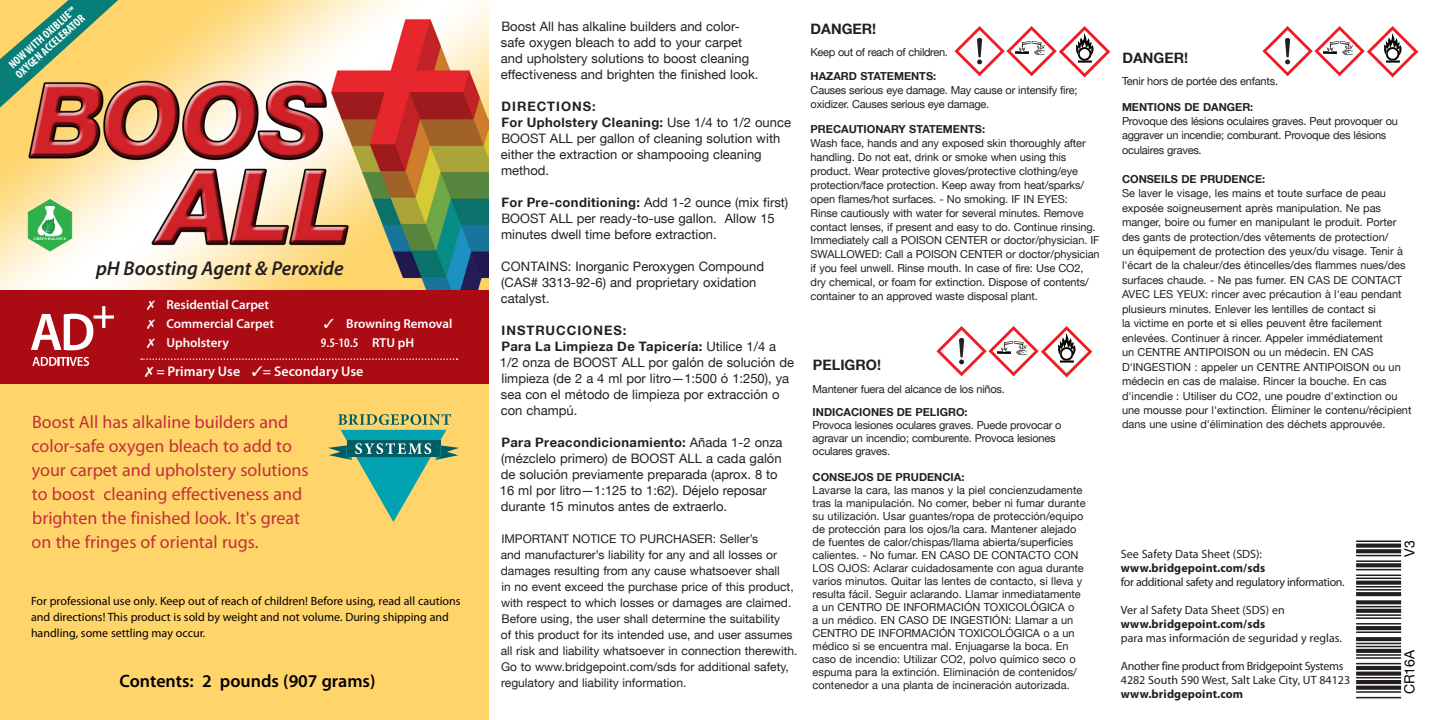
<style>
.page{position:relative;width:1440px;height:720px;background:#fff}
.page>*{position:absolute;margin:0;border:0;box-sizing:border-box;transform-origin:0 0}
.t1{font:60px "Free 3 of 9 Extended";letter-spacing:-.005em;color:#231f20}
.t2{font:italic 600 20px "Myriad Pro";color:#231f20}
.t3{font:18px/24px "Myriad Pro";color:#c03137}
.t4{font:600 18px "Myriad Pro";color:#000}
.t5{font:700 14.4px "Helvetica Neue LT";color:#231f20}
.t6{font:600 14px "Myriad Pro";color:#fff}
.t7{font:14px "Helvetica Neue LT";color:#000}
.t8{font:13px/16px "Helvetica Neue LT";color:#231f20}
.t9{font:600 13px "Myriad Pro";color:#fff}
.t10{font:700 13px "Helvetica Neue LT";letter-spacing:.075em;color:#231f20}
.t11{font:600 condensed 13px "Myriad Pro";color:#fff;scale:1.06 1}
.t12{font:12px/16px "Helvetica Neue LT";color:#231f20}
.t13{font:12px/16px "Myriad Pro";color:#000}
.t14{font:12px "Myriad Pro";letter-spacing:-.005em;color:#231f20}
.t15{font:12px "Myriad Pro";letter-spacing:-.03em;color:#231f20}
.t16{font:700 12px "Myriad Pro";letter-spacing:.01em;color:#231f20}
.t17{font:700 condensed 11.6px "Myriad Pro";color:#fff}
.t18{font:11px/14.4px "Helvetica Neue LT";color:#231f20}
.t19{font:11px/13px "Helvetica Neue LT";letter-spacing:-.02em;color:#231f20}
.t20{font:700 11px "Helvetica Neue LT";color:#231f20}
.t21{font:11px "Helvetica Neue LT";letter-spacing:-.03em;color:#231f20}
.t22{font:700 4px "Times New Roman";letter-spacing:-.04em;color:#fff}
.s1{font-stretch:normal}
.s2{font-weight:700}
</style>
<div class="page">
<div style="left:0;top:383px;width:489px;height:337px;background:#ffd46b"></div>
<img style="left:0;top:0;width:489px;height:290px">
<div style="left:0;top:290px;width:489px;height:94px;background:#ab0b13"></div>
<svg style="left:141px;top:358px;width:316px;height:2px"></svg>
<svg style="left:31px;top:306px;width:83px;height:44px"></svg>
<svg style="left:32px;top:357px;width:57px;height:9px"></svg>
<svg style="left:28px;top:199px;width:44px;height:52px;background:#7bc880"></svg>
<svg style="left:328px;top:414px;width:131px;height:108px"></svg>
<svg style="left:0;top:0;width:118px;height:108px;background:#9fa369"></svg>
<svg style="left:1262px;top:26px;width:156px;height:51px"></svg>
<svg style="left:954px;top:26px;width:156px;height:51px"></svg>
<svg style="left:936px;top:326px;width:156px;height:51px"></svg>
<p class="t17" style="left:6px;top:61px;width:88px;rotate:-42deg">NOW WITH OXIBLUE™</p>
<p class="t17" style="left:12px;top:71px;width:90px;rotate:-42deg">OXYGEN ACCELERATOR</p>
<p class="t22" style="left:34px;top:236px;width:34px">GREEN BALANCE</p>
<p class="t2" style="left:96px;top:256px;width:249px">pH Boosting Agent &amp; Peroxide</p>
<p class="t9" style="left:167px;top:297px;width:104px">Residential Carpet</p>
<p class="t9" style="left:167px;top:315px;width:109px">Commercial Carpet</p>
<p class="t9" style="left:167px;top:334px;width:64px">Upholstery</p>
<p class="t9" style="left:324px;top:315px;width:130px">✓ Browning Removal</p>
<p class="t11" style="left:321px;top:335px;width:90px">9.5-10.5 <span class="s1">RTU pH</span></p>
<p class="t6" style="left:156px;top:362px;width:209px">= Primary Use ✓= Secondary Use</p>
<p class="t3" style="left:32px;top:410px;width:279px">Boost All has alkaline builders and color-safe oxygen bleach to add to your carpet and upholstery solutions to boost cleaning effectiveness and brighten the finished look. It's great on the fringes of oriental rugs.</p>
<p class="t13" style="left:31px;top:593px;width:431px">For professional use only. Keep out of reach of children! Before using, read all cautions and directions! This product is sold by weight and not volume. During shipping and handling, some settling may occur.</p>
<p class="t4" style="left:119px;top:670px;width:258px">Contents: 2 pounds (907 grams)</p>
<p class="t8" style="left:501px;top:18px;width:259px">Boost All has alkaline builders and color&shy;safe oxygen bleach to add to your carpet and upholstery solutions to boost cleaning effectiveness and brighten the finished look.</p>
<p class="t10" style="left:502px;top:99px;width:96px">DIRECTIONS:</p>
<p class="t8" style="left:501px;top:114px;width:292px"><span class="s2">For Upholstery Cleaning:</span> Use 1/4 to 1/2 ounce BOOST ALL per gallon of cleaning solution with either the extraction or shampooing cleaning method.</p>
<p class="t8" style="left:501px;top:194px;width:289px"><span class="s2">For Pre-conditioning:</span> Add 1-2 ounce (mix first)<br>BOOST ALL per ready-to-use gallon. Allow 15 minutes dwell time before extraction.</p>
<p class="t8" style="left:501px;top:258px;width:265px">CONTAINS: Inorganic Peroxygen Compound (CAS# 3313-92-6) and proprietary oxidation catalyst.</p>
<p class="t10" style="left:501px;top:323px;width:127px">INSTRUCCIONES:</p>
<p class="t8" style="left:500px;top:338px;width:296px"><span class="s2">Para La Limpieza De Tapicería:</span> Utilice 1/4 a 1/2 onza de BOOST ALL por galón de solución de limpieza (de 2 a 4 ml por litro—1:500 ó 1:250), ya sea con el método de limpieza por extracción o con champú.</p>
<p class="t8" style="left:500px;top:434px;width:284px"><span class="s2">Para Preacondicionamiento:</span> Añada 1-2 onza (mézclelo primero) de BOOST ALL a cada galón de solución previamente preparada (aprox. 8 to 16 ml por litro—1:125 to 1:62). Déjelo reposar durante 15 minutos antes de extraerlo.</p>
<p class="t12" style="left:501px;top:531px;width:298px">IMPORTANT NOTICE TO PURCHASER: Seller’s<br>and manufacturer’s liability for any and all losses or damages resulting from any cause whatsoever shall<br>in no event exceed the purchase price of this product, with respect to which losses or damages are claimed.<br>Before using, the user shall determine the suitability<br>of this product for its intended use, and user assumes all risk and liability whatsoever in connection therewith.<br>Go to www.bridgepoint.com/sds for additional safety, regulatory and liability information.</p>
<p class="t5" style="left:811px;top:20px;width:67px">DANGER!</p>
<p class="t21" style="left:811px;top:45px;width:139px">Keep out of reach of children.</p>
<p class="t20" style="left:811px;top:70px;width:127px">HAZARD STATEMENTS:</p>
<p class="t19" style="left:811px;top:83px;width:268px;line-height:14px">Causes serious eye damage. May cause or intensify fire; oxidizer. Causes serious eye damage.</p>
<p class="t20" style="left:811px;top:122px;width:176px">PRECAUTIONARY STATEMENTS:</p>
<p class="t18" style="left:811px;top:136px;width:290px">Wash face, hands and any exposed skin thoroughly after handling. Do not eat, drink or smoke when using this product. Wear protective gloves/protective clothing/eye protection/face protection. Keep away from heat/sparks/ open flames/hot surfaces. - No smoking. IF IN EYES:<br>Rinse cautiously with water for several minutes. Remove contact lenses, if present and easy to do. Continue rinsing.<br>Immediately call a POISON CENTER or doctor/physician. IF SWALLOWED: Call a POISON CENTER or doctor/physician if you feel unwell. Rinse mouth. In case of fire: Use CO2, dry chemical, or foam for extinction. Dispose of contents/ container to an approved waste disposal plant.</p>
<p class="t5" style="left:813px;top:356px;width:70px">PELIGRO!</p>
<p class="t19" style="left:813px;top:383px;width:194px">Mantener fuera del alcance de los niños.</p>
<p class="t20" style="left:813px;top:406px;width:157px">INDICACIONES DE PELIGRO:</p>
<p class="t19" style="left:813px;top:419px;width:250px">Provoca lesiones oculares graves. Puede provocar o agravar un incendio; comburente. Provoca lesiones oculares graves.</p>
<p class="t20" style="left:813px;top:471px;width:153px">CONSEJOS DE PRUDENCIA:</p>
<p class="t18" style="left:813px;top:484px;width:275px;line-height:13px">Lavarse la cara, las manos y la piel concienzudamente tras la manipulación. No comer, beber ni fumar durante su utilización. Usar guantes/ropa de protección/equipo de protección para los ojos/la cara. Mantener alejado de fuentes de calor/chispas/llama abierta/superficies calientes. - No fumar. EN CASO DE CONTACTO CON LOS OJOS: Aclarar cuidadosamente con agua durante varios minutos. Quitar las lentes de contacto, si lleva y resulta fácil. Seguir aclarando. Llamar inmediatamente a un CENTRO DE INFORMACIÓN TOXICOLÓGICA o<br>a un médico. EN CASO DE INGESTIÓN: Llamar a un CENTRO DE INFORMACIÓN TOXICOLÓGICA o a un médico si se encuentra mal. Enjuagarse la boca. En caso de incendio: Utilizar CO2, polvo químico seco o espuma para la extinción. Eliminación de contenidos/ contenedor a una planta de incineración autorizada.</p>
<p class="t5" style="left:1122px;top:48px;width:67px">DANGER!</p>
<p class="t19" style="left:1122px;top:74px;width:158px">Tenir hors de portée des enfants.</p>
<p class="t20" style="left:1122px;top:100px;width:133px">MENTIONS DE DANGER:</p>
<p class="t19" style="left:1122px;top:114px;width:278px;line-height:14.4px">Provoque des lésions oculaires graves. Peut provoquer ou aggraver un incendie; comburant. Provoque des lésions oculaires graves.</p>
<p class="t20" style="left:1122px;top:172px;width:145px">CONSEILS DE PRUDENCE:</p>
<p class="t18" style="left:1122px;top:186px;width:291px">Se laver le visage, les mains et toute surface de peau exposée soigneusement après manipulation. Ne pas manger, boire ou fumer en manipulant le produit. Porter des gants de protection/des vêtements de protection/<br>un équipement de protection des yeux/du visage. Tenir à l'écart de la chaleur/des étincelles/des flammes nues/des surfaces chaude. - Ne pas fumer. EN CAS DE CONTACT AVEC LES YEUX: rincer avec précaution à l'eau pendant plusieurs minutes. Enlever les lentilles de contact si<br>la victime en porte et si elles peuvent être facilement enlevées. Continuer à rincer. Appeler immédiatement<br>un CENTRE ANTIPOISON ou un médecin. EN CAS D'INGESTION : appeler un CENTRE ANTIPOISON ou un médecin en cas de malaise. Rincer la bouche. En cas d'incendie : Utiliser du CO2, une poudre d'extinction ou une mousse pour l'extinction. Éliminer le contenu/récipient dans une usine d'élimination des déchets approuvée.</p>
<p class="t1" style="left:1345px;top:698px;width:161px;rotate:-90deg">*CR16A*</p>
<p class="t7" style="left:1401px;top:557px;width:18px;rotate:-90deg">V3</p>
<p class="t14" style="left:1121px;top:547px;width:143px">See Safety Data Sheet (SDS):</p>
<p class="t16" style="left:1121px;top:561px;width:146px">www.bridgepoint.com/sds</p>
<p class="t15" style="left:1121px;top:575px;width:225px">for additional safety and regulatory information.</p>
<p class="t14" style="left:1121px;top:603px;width:165px">Ver al Safety Data Sheet (SDS) en</p>
<p class="t16" style="left:1121px;top:617px;width:146px">www.bridgepoint.com/sds</p>
<p class="t14" style="left:1121px;top:631px;width:223px">para mas información de seguridad y reglas.</p>
<p class="t15" style="left:1121px;top:659px;width:224px">Another fine product from Bridgepoint Systems</p>
<p class="t14" style="left:1121px;top:673px;width:231px">4282 South 590 West, Salt Lake City, UT 84123</p>
<p class="t16" style="left:1121px;top:687px;width:124px">www.bridgepoint.com</p>
<p class="t7" style="left:1401px;top:694px;width:46px;rotate:-90deg">CR16A</p>
</div>
